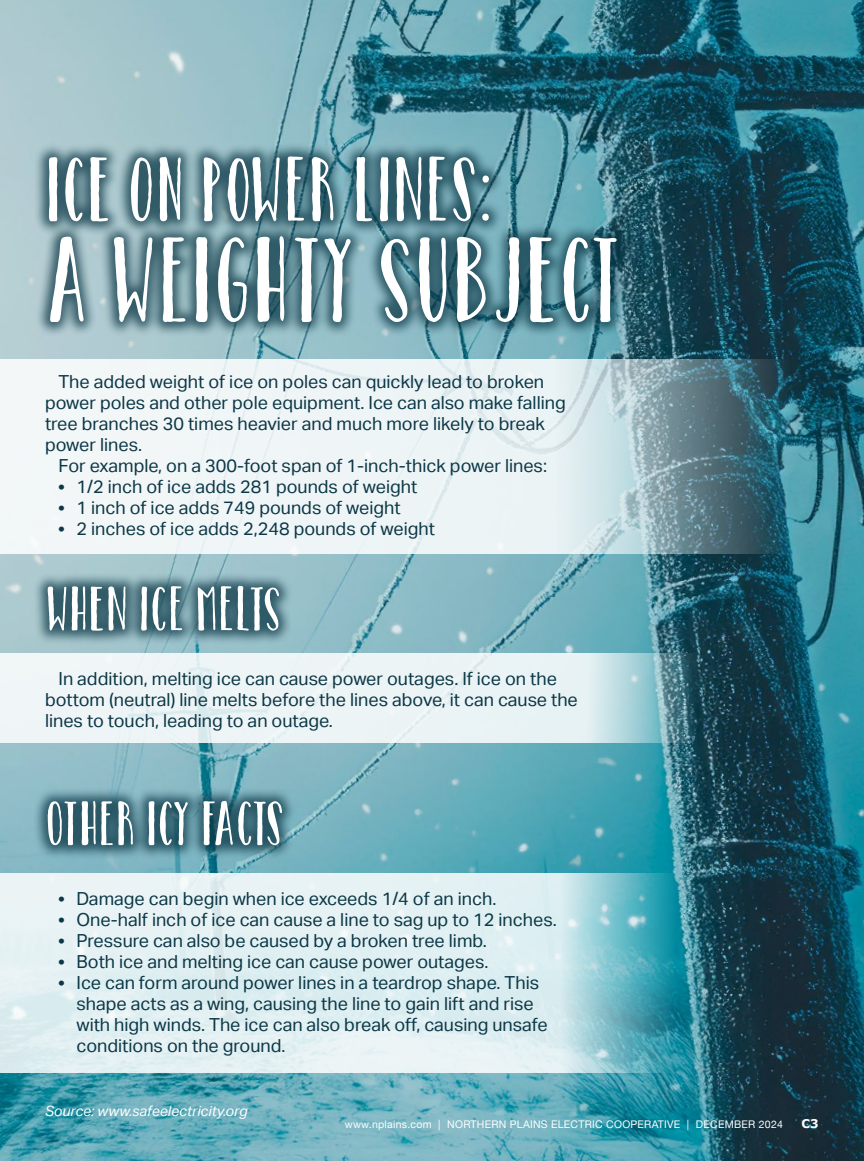
<style>
.page{position:relative;width:864px;height:1161px;background:#fff}
.page>*{position:absolute;margin:0;border:0;box-sizing:border-box;transform-origin:0 0}
.t1{font:114px "Catalina Avalon Sans";color:#fff}
.t2{font:85.95px "Catalina Avalon Sans";color:#fff}
.t3{font:58.95px "Catalina Avalon Sans";color:#fff}
.t4{font:18px/21px "Aktiv Grotesk";color:#0b3746}
.t5{font:italic 14.25px "Aktiv Grotesk";color:#fff}
.t6{font:700 12px "Verdana";color:#fff}
.t7{font:10.5px "Helvetica Neue";letter-spacing:.025em;color:#fff}
.s1{font-family:"Times"}
</style>
<div class="page">
<img style="left:0;top:0;width:864px;height:1161px">
<div style="left:33px;top:142px;width:598px;height:195px;background:#0b3746;opacity:.75"></div>
<svg style="left:0;top:359px;width:864px;height:194px;fill:#edf4f6"></svg>
<div style="left:32px;top:571px;width:261px;height:75px;background:#0b3746;opacity:.75"></div>
<svg style="left:0;top:653px;width:864px;height:90px;fill:#eaf3f5"></svg>
<div style="left:33px;top:786px;width:264px;height:74px;background:#0b3746;opacity:.75"></div>
<svg style="left:0;top:874px;width:864px;height:199px;background:#a8c4cb"></svg>
<h2 class="t2" style="left:45px;top:140px;width:449px">ICE ON POWER LINES:</h2>
<h1 class="t1" style="left:45px;top:214px;width:578px">A WEIGHTY SUBJECT</h1>
<p class="t4" style="left:45px;top:372px;width:522px;text-indent:14px">The added weight of ice on poles can quickly lead to broken power poles and other pole equipment. Ice can also make falling tree branches 30 times heavier and much more likely to break power lines.</p>
<p class="t4" style="left:59px;top:456px;width:490px">For example, on a 300-foot span of 1-inch-thick power lines:</p>
<p class="t4" style="left:59px;top:477px;width:360px"><span class="s1">•</span> 1/2 inch of ice adds 281 pounds of weight</p>
<p class="t4" style="left:59px;top:498px;width:344px"><span class="s1">•</span> 1 inch of ice adds 749 pounds of weight</p>
<p class="t4" style="left:59px;top:519px;width:378px"><span class="s1">•</span> 2 inches of ice adds 2,248 pounds of weight</p>
<h3 class="t3" style="left:45px;top:575px;width:238px">WHEN ICE MELTS</h3>
<p class="t4" style="left:45px;top:668px;width:534px;text-indent:14px">In addition, melting ice can cause power outages. If ice on the bottom (neutral) line melts before the lines above, it can cause the lines to touch, leading to an outage.</p>
<h3 class="t3" style="left:45px;top:789px;width:241px">OTHER ICY FACTS</h3>
<p class="t4" style="left:59px;top:889px;width:439px"><span class="s1">•</span> Damage can begin when ice exceeds 1/4 of an inch.</p>
<p class="t4" style="left:59px;top:910px;width:500px"><span class="s1">•</span> One-half inch of ice can cause a line to sag up to 12 inches.</p>
<p class="t4" style="left:59px;top:931px;width:430px"><span class="s1">•</span> Pressure can also be caused by a broken tree limb.</p>
<p class="t4" style="left:59px;top:952px;width:432px"><span class="s1">•</span> Both ice and melting ice can cause power outages.</p>
<p class="t4" style="left:77px;top:973px;width:473px;text-indent:-18px"><span class="s1">•</span> Ice can form around power lines in a teardrop shape. This shape acts as a wing, causing the line to gain lift and rise with high winds. The ice can also break off, causing unsafe conditions on the ground.</p>
<p class="t5" style="left:45px;top:1103px;width:204px">Source: www.safeelectricity.org</p>
<p class="t7" style="left:345px;top:1116px;width:440px">www.nplains.com | NORTHERN PLAINS ELECTRIC COOPERATIVE | DECEMBER 2024</p>
<p class="t6" style="left:801px;top:1115px;width:19px">C3</p>
</div>
